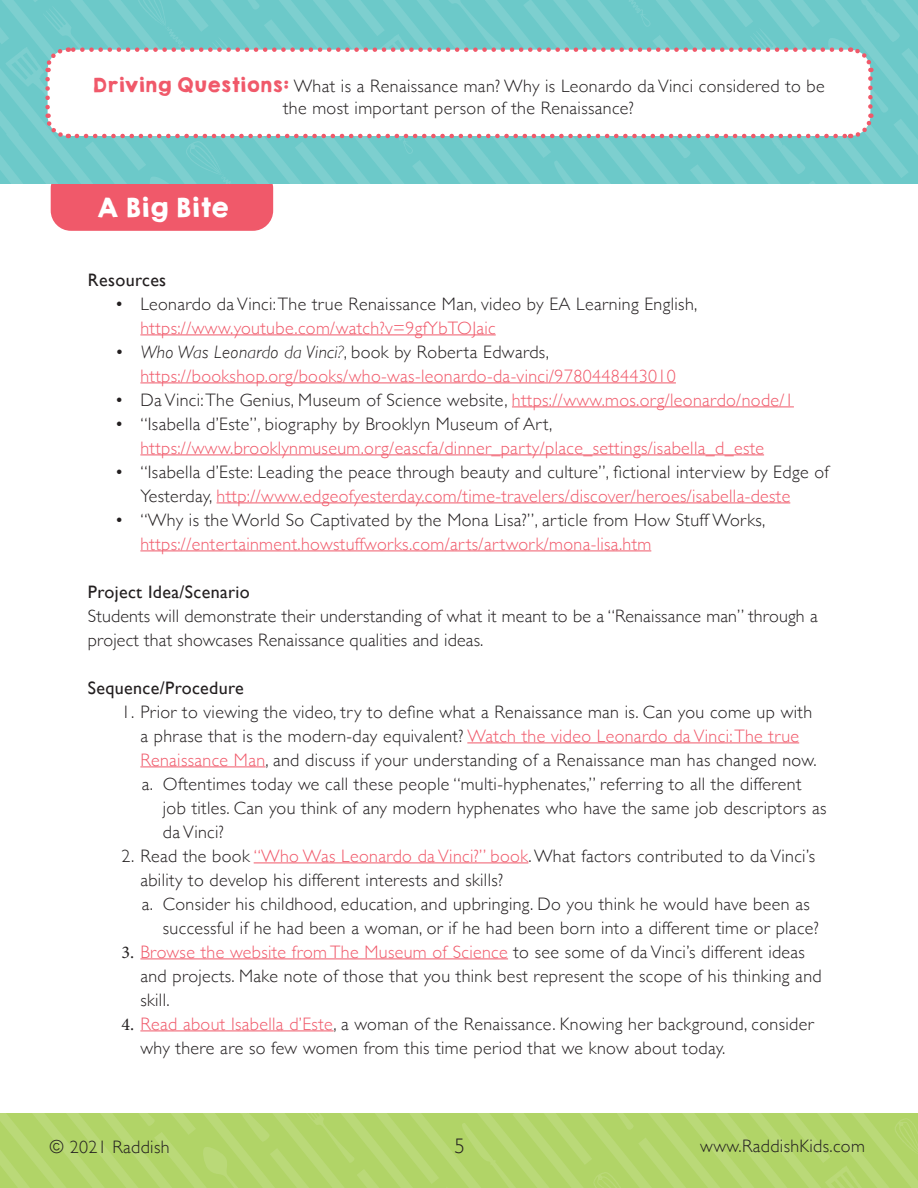
<style>
.page{position:relative;width:918px;height:1188px;background:#fff}
.page>*{position:absolute;margin:0;border:0;box-sizing:border-box;transform-origin:0 0}
.t1{font:24px "KGHAPPY Solid";letter-spacing:-.025em;color:#fff}
.t2{font:300 21px "Gill Sans";color:#231f20}
.t3{font:300 18px/24px "Gill Sans";letter-spacing:.02em;color:#231f20}
.t4{font:300 18px/24px "Gill Sans";letter-spacing:.02em;color:#f0596a}
.t5{font:18px "Gill Sans";letter-spacing:.02em;color:#231f20}
.s1{font-family:"KGHAPPY Solid";font-weight:400;color:#f0596a}
.s2{color:#f0596a}
.s3{font-style:italic;color:#231f20}
.s4{color:#231f20}
.s5{font-family:"Minion Pro";font-weight:400}
</style>
<div class="page">
<svg style="left:0;top:1113px;width:918px;height:75px;background:#b3d56c"></svg>
<hr style="left:140px;top:334px;width:356px;height:1px;background:#f0596a">
<hr style="left:140px;top:382px;width:536px;height:1px;background:#f0596a">
<hr style="left:512px;top:406px;width:282px;height:1px;background:#f0596a">
<hr style="left:140px;top:454px;width:624px;height:1px;background:#f0596a">
<hr style="left:217px;top:502px;width:573px;height:1px;background:#f0596a">
<hr style="left:140px;top:550px;width:511px;height:1px;background:#f0596a">
<hr style="left:467px;top:742px;width:332px;height:1px;background:#f0596a">
<hr style="left:140px;top:766px;width:126px;height:1px;background:#f0596a">
<hr style="left:254px;top:862px;width:274px;height:1px;background:#f0596a">
<hr style="left:140px;top:958px;width:368px;height:1px;background:#f0596a">
<hr style="left:140px;top:1030px;width:194px;height:1px;background:#f0596a">
<div style="left:51px;top:168px;width:222px;height:63px;background:#f0596a;border-radius:20px"></div>
<svg style="left:0;top:0;width:918px;height:184px"></svg>
<p class="t3" style="left:92px;top:74px;width:734px;line-height:22.5px;text-align:center"><span class="s1">Driving Questions:</span> What is a Renaissance man? Why is Leonardo da Vinci considered to be the most important person of the Renaissance?</p>
<p class="t1" style="left:96px;top:189px;width:134px">A Big Bite</p>
<p class="t5" style="left:88px;top:269px;width:80px">Resources</p>
<p class="t3" style="left:140px;top:291px;width:559px;text-indent:-26px">• Leonardo da Vinci: The true Renaissance Man, video by EA Learning English, <span class="s2">https://www.youtube.com/watch?v=9gfYbTOJaic</span></p>
<p class="t4" style="left:140px;top:339px;width:537px;text-indent:-26px"><span class="s3">• Who Was Leonardo da Vinci?</span><span class="s4">, book by Roberta Edwards, </span>https://bookshop.org/books/who-was-leonardo-da-vinci/9780448443010</p>
<p class="t3" style="left:115px;top:387px;width:681px">• Da Vinci: The Genius, Museum of Science website, <span class="s2">https://www.mos.org/leonardo/node/1</span></p>
<p class="t4" style="left:140px;top:411px;width:625px;text-indent:-26px"><span class="s4">• “Isabella d’Este”, biography by Brooklyn Museum of Art, </span>https://www.brooklynmuseum.org/eascfa/dinner_party/place_settings/isabella_d_este</p>
<p class="t3" style="left:140px;top:459px;width:690px;text-indent:-26px">• “Isabella d’Este: Leading the peace through beauty and culture”, fictional interview by Edge of<br>Yesterday, <span class="s2">http://www.edgeofyesterday.com/time-travelers/discover/heroes/isabella-deste</span></p>
<p class="t3" style="left:140px;top:507px;width:626px;text-indent:-26px">• “Why is the World So Captivated by the Mona Lisa?”, article from How Stuff Works, <span class="s2">https://entertainment.howstuffworks.com/arts/artwork/mona-lisa.htm</span></p>
<p class="t5" style="left:88px;top:581px;width:163px">Project Idea/Scenario</p>
<p class="t3" style="left:88px;top:603px;width:731px">Students will demonstrate their understanding of what it meant to be a “Renaissance man” through a project that showcases Renaissance qualities and ideas.</p>
<p class="t5" style="left:88px;top:677px;width:158px">Sequence/Procedure</p>
<p class="t3" style="left:140px;top:699px;width:678px;text-indent:-19px">1. Prior to viewing the video, try to define what a Renaissance man is. Can you come up with a phrase that is the modern-day equivalent? <span class="s2">Watch the video Leonardo da Vinci: The true<br>Renaissance Man</span>, and discuss if your understanding of a Renaissance man has changed now.</p>
<p class="t3" style="left:163px;top:771px;width:665px;text-indent:-21px">a. Oftentimes today we call these people “multi-hyphenates,” referring to all the different job titles. Can you think of any modern hyphenates who have the same job descriptors as da Vinci?</p>
<p class="t3" style="left:140px;top:843px;width:676px;text-indent:-19px">2. Read the book <span class="s2">“Who Was Leonardo da Vinci?” book</span>. What factors contributed to da Vinci’s ability to develop his different interests and skills?</p>
<p class="t3" style="left:163px;top:891px;width:658px;text-indent:-21px">a. Consider his childhood, education, and upbringing. Do you think he would have been as successful if he had been a woman, or if he had been born into a different time or place?</p>
<p class="t3" style="left:140px;top:939px;width:683px;text-indent:-19px"><span class="s5">3.</span> <span class="s2">Browse the website from The Museum of Science</span> to see some of da Vinci’s different ideas and projects. Make note of those that you think best represent the scope of his thinking and skill.</p>
<p class="t3" style="left:140px;top:1011px;width:675px;text-indent:-19px"><span class="s5">4.</span> <span class="s2">Read about Isabella d’Este</span>, a woman of the Renaissance. Knowing her background, consider why there are so few women from this time period that we know about today.</p>
<p class="t3" style="left:50px;top:1134px;width:122px">© 2021 Raddish</p>
<p class="t2" style="left:454px;top:1130px;width:12px">5</p>
<p class="t3" style="left:700px;top:1134px;width:166px">www.RaddishKids.com</p>
</div>
